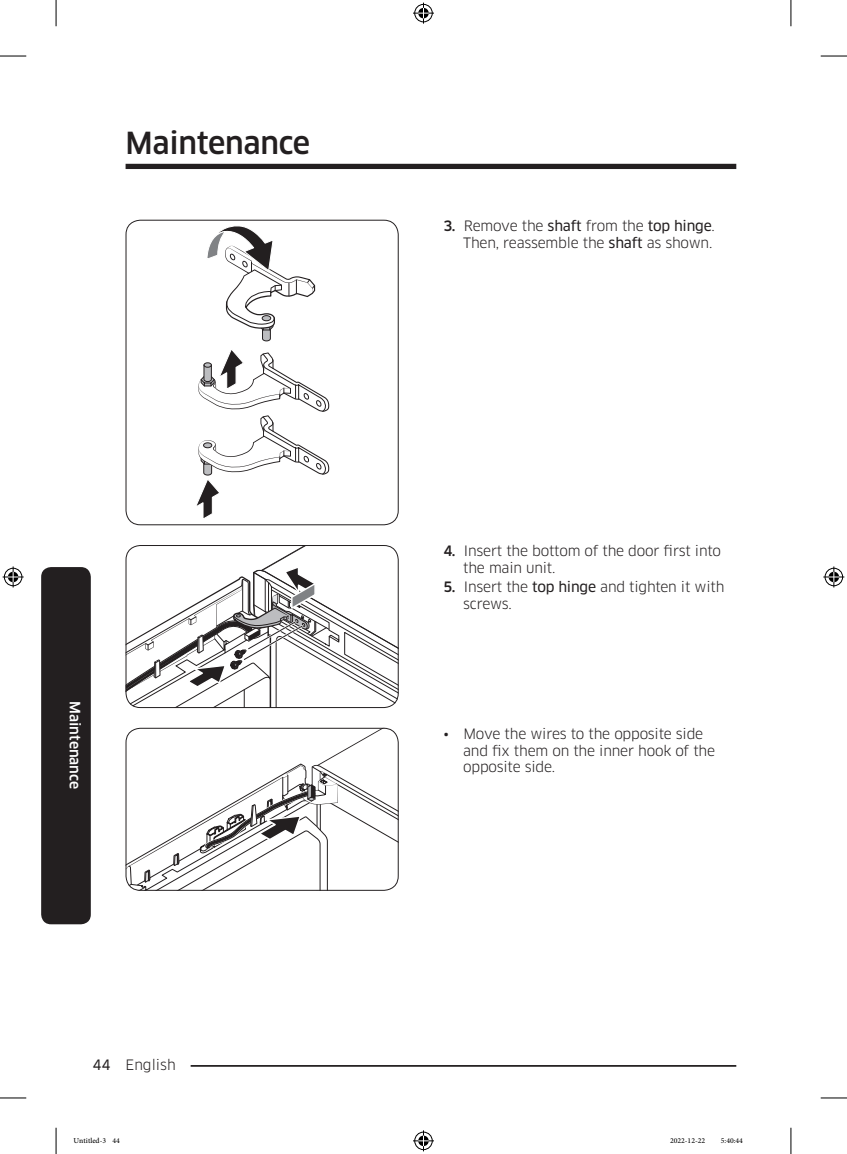
<style>
.page{position:relative;width:847px;height:1154px;background:#fff}
.page>*{position:absolute;margin:0;border:0;box-sizing:border-box;transform-origin:0 0}
.t1{font:500 29.75px "Samsung Clan Pro";letter-spacing:-.01em;color:#231f20}
.t2{font:14px/16.8px "Samsung Clan Pro";letter-spacing:-.015em;color:#231f20}
.Sidebar{font:500 14px "Samsung Clan Pro";color:#fff}
.t3{font:10.5px "Adobe Arabic";color:#000}
.s1{font-family:"Samsung Clan Pro News"}
.s2{font-weight:500}
</style>
<div class="page">
<div style="left:125px;top:164px;width:611px;height:5px;background:#231f20"></div>
<hr style="left:125px;top:1065px;width:611px;height:2px;background:#231f20">
<div style="left:111px;top:1055px;width:79px;height:17px;background:#fff"></div>
<div style="left:41px;top:567px;width:50px;height:357px;background:#231f20;border-radius:10px"></div>
<svg style="left:196px;top:226px;width:133px;height:292px"></svg>
<div style="left:125px;top:220px;width:273px;height:305px;border:1px solid #231f20;border-radius:14px"></div>
<svg style="left:127px;top:545px;width:271px;height:163px"></svg>
<div style="left:125px;top:545px;width:273px;height:163px;border:1px solid #231f20;border-radius:14px"></div>
<svg style="left:126px;top:728px;width:272px;height:163px"></svg>
<div style="left:125px;top:728px;width:273px;height:163px;border:1px solid #231f20;border-radius:14px"></div>
<svg style="left:0;top:56px;width:26px;height:1px"></svg>
<svg style="left:820px;top:56px;width:26px;height:1px"></svg>
<svg style="left:0;top:1097px;width:26px;height:1px"></svg>
<svg style="left:820px;top:1097px;width:26px;height:1px"></svg>
<svg style="left:56px;top:0;width:1px;height:26px"></svg>
<svg style="left:56px;top:1128px;width:1px;height:26px"></svg>
<svg style="left:790px;top:0;width:1px;height:26px"></svg>
<svg style="left:790px;top:1128px;width:1px;height:26px"></svg>
<svg style="left:413px;top:3px;width:21px;height:21px"></svg>
<svg style="left:413px;top:1130px;width:21px;height:21px"></svg>
<svg style="left:3px;top:566px;width:21px;height:21px"></svg>
<svg style="left:823px;top:566px;width:21px;height:21px"></svg>
<h1 class="t1" style="left:125px;top:125px;width:186px">Maintenance</h1>
<p class="Sidebar" style="left:83px;top:701px;width:90px;rotate:90deg">Maintenance</p>
<p class="t2" style="left:92px;top:1056px;width:85px"><span class="s1">44</span> English</p>
<p class="t2" style="left:443px;top:217px;width:273px;text-align:right"><span class="s2">3.</span> Remove the <span class="s1">shaft</span> from the <span class="s1">top hinge</span>.<br>Then, reassemble the <span class="s1">shaft</span> as shown.</p>
<p class="t2" style="left:463px;top:542px;width:259px;text-indent:-20px"><span class="s2">4.</span> Insert the bottom of the door first into the main unit.</p>
<p class="t2" style="left:463px;top:579px;width:262px;text-indent:-20px"><span class="s2">5.</span> Insert the <span class="s1">top hinge</span> and tighten it with screws.</p>
<p class="t2" style="left:463px;top:725px;width:253px;text-indent:-20px">• Move the wires to the opposite side and fix them on the inner hook of the opposite side.</p>
<p class="t3" style="left:74px;top:1133px;width:48px">Untitled-3 44</p>
<p class="t3" style="left:669px;top:1133px;width:37px">2022-12-22</p>
<p class="t3" style="left:720px;top:1133px;width:24px">5:40:44</p>
</div>
